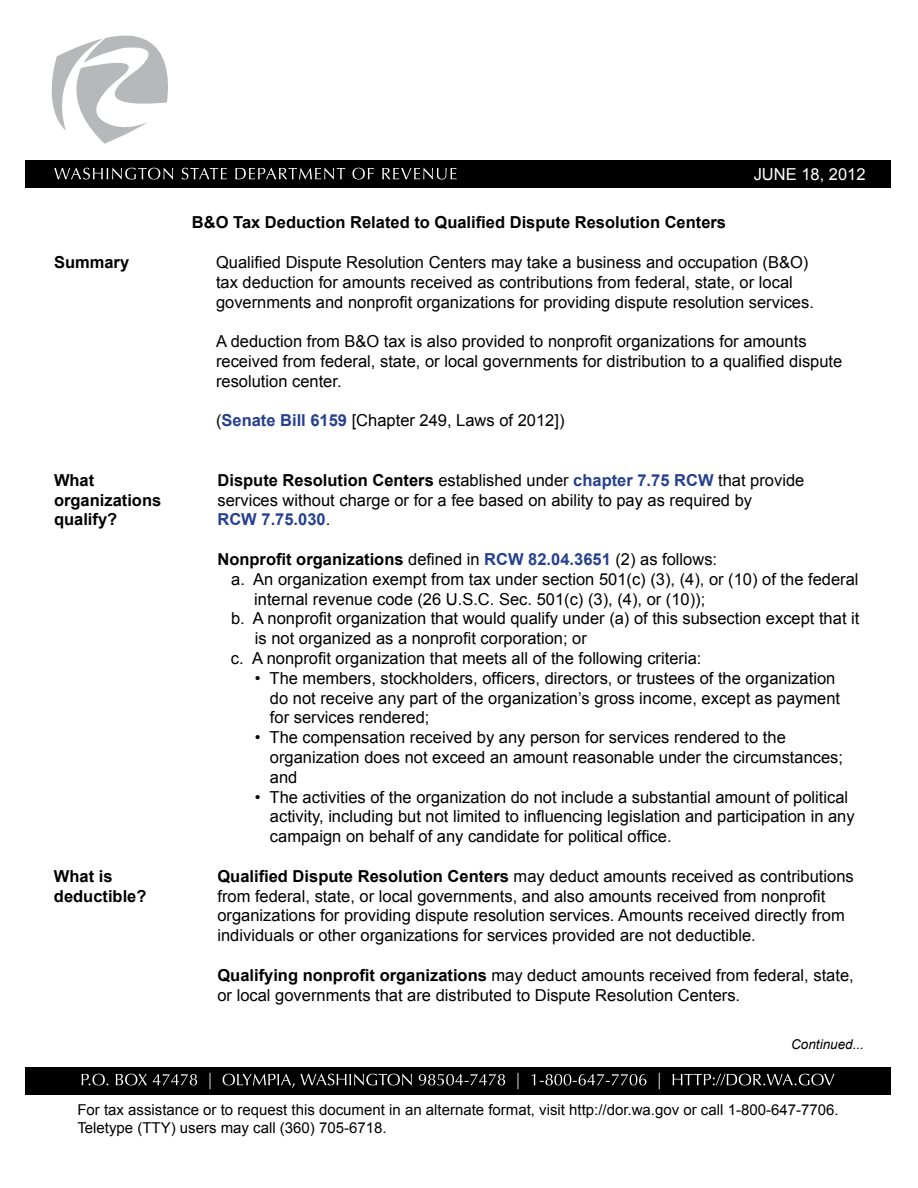
<style>
.page{position:relative;width:918px;height:1188px;background:#fff}
.page>*{position:absolute;margin:0;border:0;box-sizing:border-box;transform-origin:0 0}
.t1{font:16.5px/19.8px "Arial";color:#000}
.t2{font:700 16.5px/19.8px "Arial";color:#000}
.t3{font:16.5px "Arial";color:#fff}
.t4{font:15px/18px "Arial";color:#000}
.t5{font:italic 13.5px "Arial";color:#000}
.s1{font-weight:700;color:#25408f}
.s2{font-weight:700}
.s3{font-weight:400}
.s4{color:#25408f}
</style>
<div class="page">
<div style="left:25px;top:1067px;width:865px;height:28px;background:#000"></div>
<svg style="left:82px;top:1073px;width:423px;height:16px"></svg>
<svg style="left:518px;top:1073px;width:317px;height:16px"></svg>
<svg style="left:51px;top:35px;width:117px;height:109px"></svg>
<div style="left:25px;top:160px;width:865px;height:27px;background:#000"></div>
<svg style="left:54px;top:168px;width:403px;height:11px"></svg>
<p class="t2" style="left:192px;top:213px;width:536px">B&amp;O Tax Deduction Related to Qualified Dispute Resolution Centers</p>
<p class="t3" style="left:754px;top:163px;width:113px">JUNE 18, 2012</p>
<p class="t2" style="left:54px;top:253px;width:77px">Summary</p>
<p class="t1" style="left:216px;top:253px;width:599px">Qualified Dispute Resolution Centers may take a business and occupation (B&amp;O) tax deduction for amounts received as contributions from federal, state, or local governments and nonprofit organizations for providing dispute resolution services.</p>
<p class="t1" style="left:216px;top:332px;width:628px">A deduction from B&amp;O tax is also provided to nonprofit organizations for amounts received from federal, state, or local governments for distribution to a qualified dispute resolution center.</p>
<p class="t1" style="left:216px;top:411px;width:350px">(<span class="s1">Senate Bill 6159</span> [Chapter 249, Laws of 2012])</p>
<p class="t2" style="left:54px;top:471px;width:109px">What organizations qualify?</p>
<p class="t1" style="left:218px;top:470px;width:588px"><span class="s2">Dispute Resolution Centers</span> established under <span class="s1">chapter 7.75 RCW</span> that provide services without charge or for a fee based on ability to pay as required by<br><span class="s1">RCW 7.75.030</span>.</p>
<p class="t2" style="left:218px;top:550px;width:501px">Nonprofit organizations <span class="s3">defined in</span> <span class="s4">RCW 82.04.3651</span> <span class="s3">(2) as follows:</span></p>
<p class="t1" style="left:231px;top:569px;width:629px">a. An organization exempt from tax under section 501(c) (3), (4), or (10) of the federal</p>
<p class="t1" style="left:254px;top:589px;width:453px">internal revenue code (26 U.S.C. Sec. 501(c) (3), (4), or (10));</p>
<p class="t1" style="left:231px;top:609px;width:630px">b. A nonprofit organization that would qualify under (a) of this subsection except that it</p>
<p class="t1" style="left:255px;top:629px;width:333px">is not organized as a nonprofit corporation; or</p>
<p class="t1" style="left:231px;top:649px;width:472px">c. A nonprofit organization that meets all of the following criteria:</p>
<p class="t1" style="left:270px;top:668px;width:572px;text-indent:-15px">• The members, stockholders, officers, directors, or trustees of the organization do not receive any part of the organization’s gross income, except as payment for services rendered;</p>
<p class="t1" style="left:270px;top:728px;width:575px;text-indent:-15px">• The compensation received by any person for services rendered to the organization does not exceed an amount reasonable under the circumstances; and</p>
<p class="t1" style="left:270px;top:787px;width:586px;text-indent:-15px">• The activities of the organization do not include a substantial amount of political activity, including but not limited to influencing legislation and participation in any campaign on behalf of any candidate for political office.</p>
<p class="t2" style="left:54px;top:867px;width:94px">What is deductible?</p>
<p class="t1" style="left:217px;top:866px;width:638px"><span class="s2">Qualified Dispute Resolution Centers</span> may deduct amounts received as contributions from federal, state, or local governments, and also amounts received from nonprofit organizations for providing dispute resolution services. Amounts received directly from individuals or other organizations for services provided are not deductible.</p>
<p class="t1" style="left:217px;top:965px;width:638px"><span class="s2">Qualifying nonprofit organizations</span> may deduct amounts received from federal, state, or local governments that are distributed to Dispute Resolution Centers.</p>
<p class="t5" style="left:791px;top:1035px;width:74px">Continued...</p>
<p class="t4" style="left:77px;top:1101px;width:763px">For tax assistance or to request this document in an alternate format, visit http://dor.wa.gov or call 1-800-647-7706.<br>Teletype (TTY) users may call (360) 705-6718.</p>
</div>
